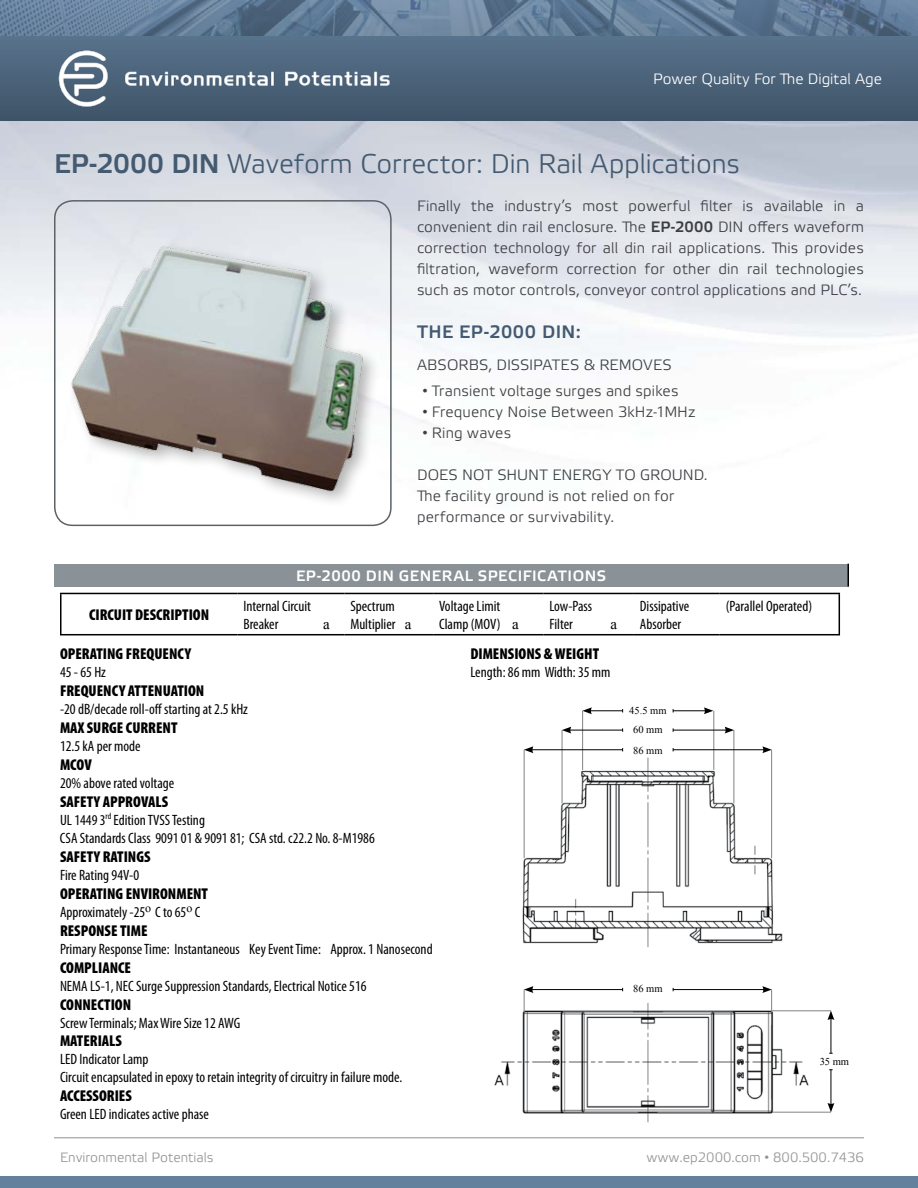
<style>
.page{position:relative;width:918px;height:1188px;background:#fff}
.page>*{position:absolute;margin:0;border:0;box-sizing:border-box;transform-origin:0 0}
.t1{font:27px "Elektra Light Pro";color:#445a70}
.t2{font:18px "Elektra Medium Pro";letter-spacing:.03em;color:#445a70}
.t3{font:900 condensed 15.75px "Myriad Pro";color:#000}
.t4{font:condensed 15px/18px "Myriad Pro";color:#000}
.t5{font:15px/21px "Elektra Light Pro";letter-spacing:.01em;color:#3c3e42;text-align:justify}
.t6{font:15px "Elektra Medium Pro";letter-spacing:.035em;color:#fff}
.t7{font:15px "Elektra Light Pro";color:#fff}
.t8{font:15px "Times New Roman";color:#000}
.t9{font:13.5px "Elektra Light Pro";color:#939598}
.t10{font:10.5px/18.6px "Times New Roman";color:#000;text-align:center}
.s1{font-weight:700}
.s2{font-family:"Arial"}
.s3{font-family:"Times New Roman";font-stretch:normal}
</style>
<div class="page">
<img style="left:0;top:121px;width:918px;height:592px">
<hr style="left:54px;top:1137px;width:810px;height:1px;background:#8a9297">
<div style="left:0;top:1177px;width:918px;height:11px;background:#63809c"></div>
<svg style="left:0;top:36px;width:918px;height:85px;background:#4b6379"></svg>
<img style="left:0;top:0;width:918px;height:36px">
<img style="left:49px;top:40px;width:347px;height:78px">
<div style="left:54px;top:200px;width:338px;height:326px;border:2px solid #5c6266;border-radius:18px"></div>
<div style="left:65px;top:239px;width:315px;height:269px;background:#000;opacity:.3"></div>
<img style="left:67px;top:240px;width:309px;height:258px">
<img style="left:494px;top:753px;width:317px;height:370px">
<div style="left:54px;top:564px;width:794px;height:23px;background:#8a9297"></div>
<svg style="left:848px;top:564px;width:1px;height:23px"></svg>
<hr style="left:60px;top:594px;width:2px;height:40px;background:#000">
<hr style="left:60px;top:593px;width:178px;height:1px;background:#000">
<hr style="left:60px;top:634px;width:178px;height:1px;background:#000">
<hr style="left:238px;top:593px;width:106px;height:1px;background:#000">
<hr style="left:238px;top:634px;width:106px;height:1px;background:#000">
<hr style="left:344px;top:593px;width:89px;height:1px;background:#000">
<hr style="left:433px;top:593px;width:110px;height:1px;background:#000">
<hr style="left:543px;top:593px;width:91px;height:1px;background:#000">
<hr style="left:634px;top:593px;width:86px;height:1px;background:#000">
<hr style="left:344px;top:634px;width:89px;height:1px;background:#000">
<hr style="left:433px;top:634px;width:110px;height:1px;background:#000">
<hr style="left:543px;top:634px;width:91px;height:1px;background:#000">
<hr style="left:634px;top:634px;width:86px;height:1px;background:#000">
<hr style="left:720px;top:593px;width:120px;height:1px;background:#000">
<hr style="left:839px;top:594px;width:1px;height:40px;background:#000">
<hr style="left:720px;top:634px;width:120px;height:1px;background:#000">
<hr style="left:772px;top:1011px;width:59px;height:1px;background:#808285">
<hr style="left:772px;top:1112px;width:59px;height:1px;background:#808285">
<hr style="left:524px;top:750px;width:1px;height:108px;background:#808285">
<hr style="left:562px;top:730px;width:1px;height:73px;background:#808285">
<hr style="left:734px;top:730px;width:1px;height:73px;background:#808285">
<hr style="left:582px;top:711px;width:1px;height:59px;background:#808285">
<hr style="left:714px;top:711px;width:1px;height:59px;background:#808285">
<hr style="left:771px;top:750px;width:1px;height:108px;background:#808285">
<hr style="left:569px;top:730px;width:54px;height:1px;background:#000">
<svg style="left:562px;top:727px;width:9px;height:7px"></svg>
<hr style="left:673px;top:730px;width:54px;height:1px;background:#000">
<svg style="left:725px;top:727px;width:9px;height:7px"></svg>
<hr style="left:590px;top:710px;width:33px;height:1px;background:#000">
<svg style="left:582px;top:707px;width:10px;height:7px"></svg>
<hr style="left:673px;top:710px;width:33px;height:1px;background:#000">
<svg style="left:704px;top:707px;width:9px;height:7px"></svg>
<hr style="left:673px;top:749px;width:92px;height:1px;background:#000">
<svg style="left:762px;top:746px;width:10px;height:7px"></svg>
<hr style="left:673px;top:989px;width:92px;height:1px;background:#000">
<svg style="left:762px;top:986px;width:10px;height:26px"></svg>
<hr style="left:831px;top:1018px;width:1px;height:35px;background:#000">
<svg style="left:827px;top:1011px;width:7px;height:9px"></svg>
<hr style="left:831px;top:1070px;width:1px;height:35px;background:#000">
<svg style="left:827px;top:1103px;width:7px;height:9px"></svg>
<hr style="left:531px;top:749px;width:92px;height:1px;background:#000">
<svg style="left:524px;top:746px;width:9px;height:7px"></svg>
<hr style="left:531px;top:989px;width:92px;height:1px;background:#000">
<svg style="left:524px;top:986px;width:9px;height:26px"></svg>
<p class="t7" style="left:653px;top:71px;width:230px">Power Quality For The Digital Age</p>
<h1 class="t1" style="left:54px;top:149px;width:688px"><span class="s1">EP-2000 DIN</span> Waveform Corrector: Din Rail Applications</h1>
<p class="t5" style="left:417px;top:196px;width:448px">Finally the industry’s most powerful filter is available in a convenient din rail enclosure. The <span class="s1">EP-2000</span> DIN offers waveform correction technology for all din rail applications. This provides filtration, waveform correction for other din rail technologies such as motor controls, conveyor control applications and PLC’s.</p>
<p class="t2" style="left:417px;top:322px;width:165px">THE EP-2000 DIN:</p>
<p class="t5" style="left:417px;top:355px;width:256px">ABSORBS, DISSIPATES &amp; REMOVES</p>
<p class="t5" style="left:422px;top:381px;width:258px"><span class="s2">•</span> Transient voltage surges and spikes</p>
<p class="t5" style="left:422px;top:402px;width:275px"><span class="s2">•</span> Frequency Noise Between 3kHz-1MHz</p>
<p class="t5" style="left:422px;top:423px;width:90px"><span class="s2">•</span> Ring waves</p>
<p class="t5" style="left:417px;top:465px;width:292px;text-align:left">DOES NOT SHUNT ENERGY TO GROUND.<br>The facility ground is not relied on for performance or survivability.</p>
<p class="t6" style="left:296px;top:567px;width:312px">EP-2000 DIN GENERAL SPECIFICATIONS</p>
<p class="t3" style="left:89px;top:606px;width:122px">CIRCUIT DESCRIPTION</p>
<p class="t4" style="left:244px;top:597px;width:69px">Internal Circuit<br>Breaker</p>
<p class="t8" style="left:323px;top:614px;width:8px">a</p>
<p class="t4" style="left:350px;top:597px;width:63px">Spectrum<br>Multiplier <span class="s3">a</span></p>
<p class="t4" style="left:439px;top:597px;width:81px">Voltage Limit<br>Clamp (MOV) <span class="s3">a</span></p>
<p class="t4" style="left:549px;top:597px;width:44px">Low-Pass<br>Filter</p>
<p class="t8" style="left:611px;top:614px;width:8px">a</p>
<p class="t3" style="left:60px;top:645px;width:133px">OPERATING FREQUENCY</p>
<p class="t4" style="left:60px;top:664px;width:47px">45 - 65 Hz</p>
<p class="t3" style="left:60px;top:682px;width:146px">FREQUENCY ATTENUATION</p>
<p class="t4" style="left:60px;top:701px;width:190px">-20 dB/decade roll-off starting at 2.5 kHz</p>
<p class="t3" style="left:60px;top:719px;width:119px">MAX SURGE CURRENT</p>
<p class="t4" style="left:60px;top:738px;width:82px">12.5 kA per mode</p>
<p class="t3" style="left:60px;top:756px;width:33px">MCOV</p>
<p class="t4" style="left:60px;top:775px;width:116px">20% above rated voltage</p>
<p class="t3" style="left:60px;top:793px;width:110px">SAFETY APPROVALS</p>
<p class="t4" style="left:60px;top:811px;width:316px">UL 1449 3<sup>rd</sup> Edition TVSS Testing<br>CSA Standards Class 9091 01 &amp; 9091 81; CSA std. c22.2 No. 8-M1986</p>
<p class="t3" style="left:60px;top:848px;width:92px">SAFETY RATINGS</p>
<p class="t4" style="left:60px;top:866px;width:81px">Fire Rating 94V-0</p>
<p class="t3" style="left:60px;top:885px;width:150px">OPERATING ENVIRONMENT</p>
<p class="t4" style="left:60px;top:903px;width:142px">Approximately -25<sup>o</sup> C to 65<sup>o</sup> C</p>
<p class="t3" style="left:60px;top:922px;width:89px">RESPONSE TIME</p>
<p class="t4" style="left:60px;top:940px;width:374px">Primary Response Time: Instantaneous Key Event Time: Approx. 1 Nanosecond</p>
<p class="t3" style="left:60px;top:959px;width:73px">COMPLIANCE</p>
<p class="t4" style="left:60px;top:977px;width:308px">NEMA LS-1, NEC Surge Suppression Standards, Electrical Notice 516</p>
<p class="t3" style="left:60px;top:996px;width:73px">CONNECTION</p>
<p class="t4" style="left:60px;top:1014px;width:182px">Screw Terminals; Max Wire Size 12 AWG</p>
<p class="t3" style="left:60px;top:1032px;width:63px">MATERIALS</p>
<p class="t4" style="left:60px;top:1051px;width:344px">LED Indicator Lamp<br>Circuit encapsulated in epoxy to retain integrity of circuitry in failure mode.</p>
<p class="t3" style="left:60px;top:1087px;width:73px">ACCESSORIES</p>
<p class="t4" style="left:60px;top:1106px;width:151px">Green LED indicates active phase</p>
<p class="t3" style="left:470px;top:645px;width:130px">DIMENSIONS &amp; WEIGHT</p>
<p class="t4" style="left:470px;top:664px;width:142px">Length: 86 mm Width: 35 mm</p>
<p class="t4" style="left:640px;top:597px;width:51px">Dissipative<br>Absorber</p>
<p class="t4" style="left:726px;top:597px;width:88px">(Parallel Operated)</p>
<p class="t10" style="left:629px;top:701px;width:39px">45.5 mm<br>60 mm</p>
<p class="t10" style="left:633px;top:741px;width:31px">86 mm</p>
<p class="t10" style="left:633px;top:979px;width:31px">86 mm</p>
<p class="t10" style="left:820px;top:1052px;width:31px">35 mm</p>
<p class="t9" style="left:60px;top:1151px;width:155px">Environmental Potentials</p>
<p class="t9" style="left:646px;top:1151px;width:219px">www.ep2000.com <span class="s2">•</span> 800.500.7436</p>
</div>
